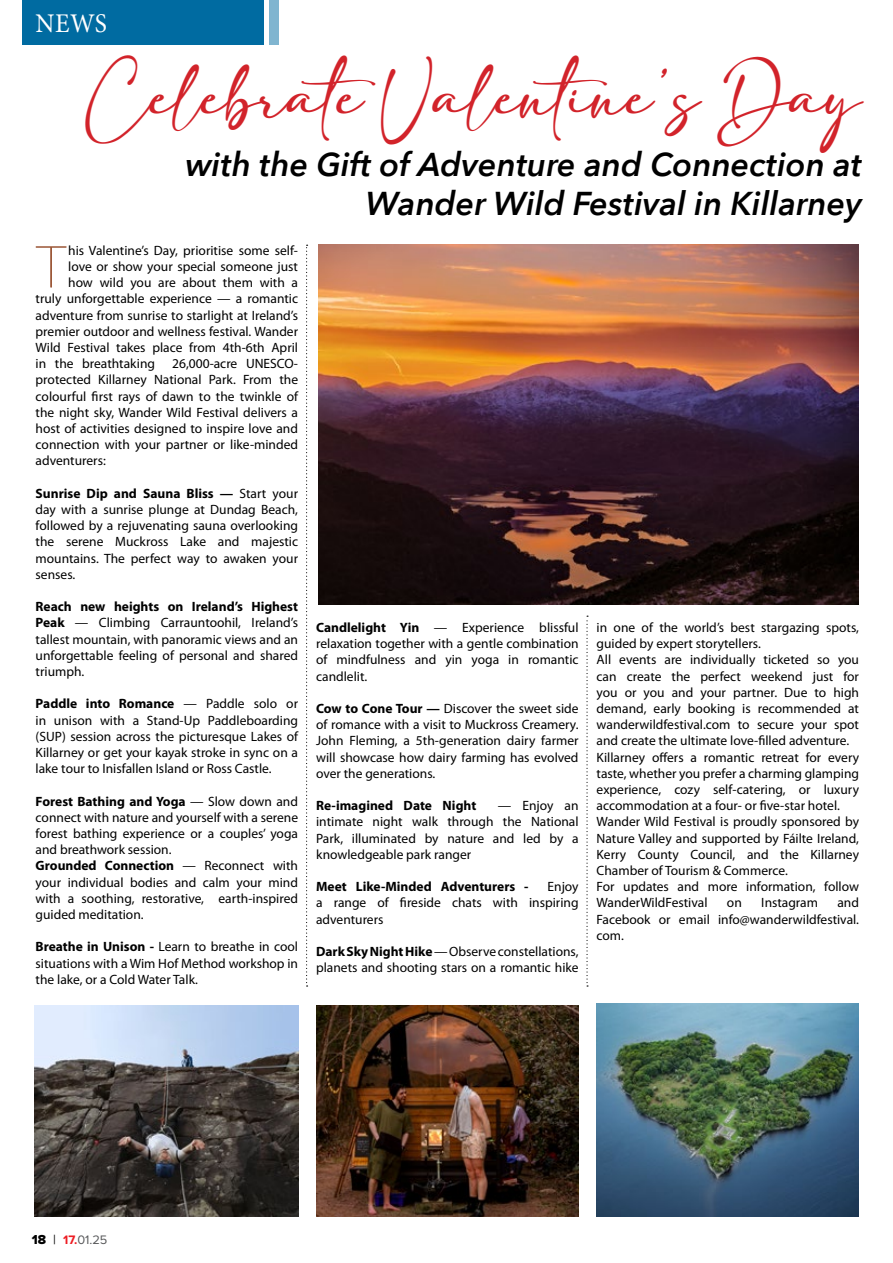
<style>
.page{position:relative;width:893px;height:1263px;background:#fff}
.page>*{position:absolute;margin:0;border:0;box-sizing:border-box;transform-origin:0 0}
.t1{font:300 61.5px "Bryant";color:#9c5838}
.t2{font:48px "adelia";color:#d2232a}
.t3{font:italic 600 33px/39.6px "Avenir Next";color:#000;text-align:right}
.t4{font:27px "Minion Pro";color:#fff;scale:.95 1}
.t5{font:13.5px/16.2px "Myriad Pro";color:#000;text-align:justify}
.t6{font:700 13.5px "Myriad Pro";color:#000}
.t7{font:12.75px "Proxima Nova";color:#58595b}
.s1{font-weight:700}
.s2{font-family:"Proxima Nova Extrabld";font-size:13.5px;color:#000101}
.s3{font-size:13.5px;color:#000101}
.s4{font-weight:700;color:#ed1d24}
</style>
<div class="page">
<div style="left:23px;top:0;width:241px;height:45px;background:#006ba1"></div>
<div style="left:269px;top:0;width:9px;height:45px;background:#80b5d0"></div>
<svg style="left:306px;top:245px;width:2px;height:741px"></svg>
<svg style="left:586px;top:616px;width:2px;height:370px"></svg>
<img style="left:318px;top:245px;width:541px;height:360px">
<img style="left:34px;top:1006px;width:264px;height:210px">
<img style="left:316px;top:1006px;width:263px;height:210px">
<img style="left:597px;top:1003px;width:262px;height:213px">
<h3 class="t4" style="left:35px;top:6px;width:77px">NEWS</h3>
<h2 class="t2" style="left:85px;top:71px;width:778px">Celebrate Valentine’s Day</h2>
<h3 class="t3" style="left:186px;top:143px;width:678px">with the Gift of Adventure and Connection at<br>Wander Wild Festival in Killarney</h3>
<h1 class="t1" style="left:34px;top:232px;width:36px">T</h1>
<p class="t5" style="left:68px;top:242px;width:231px">his Valentine’s Day, prioritise some self-</p>
<p class="t5" style="left:68px;top:258px;width:231px">love or show your special someone just</p>
<p class="t5" style="left:68px;top:274px;width:231px">how wild you are about them with a</p>
<p class="t5" style="left:36px;top:291px;width:264px">truly unforgettable experience — a romantic</p>
<p class="t5" style="left:36px;top:307px;width:264px">adventure from sunrise to starlight at Ireland’s</p>
<p class="t5" style="left:36px;top:323px;width:264px">premier outdoor and wellness festival. Wander</p>
<p class="t5" style="left:36px;top:339px;width:264px">Wild Festival takes place from 4th-6th April</p>
<p class="t5" style="left:36px;top:355px;width:121px">in the breathtaking</p>
<p class="t5" style="left:36px;top:355px;width:264px;text-indent:137px">26,000-acre UNESCO&shy;protected Killarney National Park. From the colourful first rays of dawn to the twinkle of the night sky, Wander Wild Festival delivers a host of activities designed to inspire love and connection with your partner or like-minded adventurers:</p>
<p class="t5" style="left:36px;top:485px;width:264px"><span class="s1">Sunrise Dip and Sauna Bliss —</span> Start your day with a sunrise plunge at Dundag Beach, followed by a rejuvenating sauna overlooking the serene Muckross Lake and majestic mountains. The perfect way to awaken your senses.</p>
<p class="t5" style="left:36px;top:598px;width:264px"><span class="s1">Reach new heights on Ireland’s Highest Peak</span> — Climbing Carrauntoohil, Ireland’s tallest mountain, with panoramic views and an unforgettable feeling of personal and shared triumph.</p>
<p class="t5" style="left:36px;top:696px;width:264px"><span class="s1">Paddle into Romance</span> — Paddle solo or in unison with a Stand-Up Paddleboarding (SUP) session across the picturesque Lakes of Killarney or get your kayak stroke in sync on a lake tour to Inisfallen Island or Ross Castle.</p>
<p class="t5" style="left:36px;top:793px;width:264px;text-align:left"><span class="s1">Forest Bathing and Yoga</span> — Slow down and connect with nature and yourself with a serene forest bathing experience or a couples’ yoga and breathwork session.<br><span class="s1">Grounded Connection</span> — Reconnect with your individual bodies and calm your mind with a soothing, restorative, earth-inspired guided meditation.</p>
<p class="t5" style="left:36px;top:939px;width:264px"><span class="s1">Breathe in Unison -</span> Learn to breathe in cool situations with a Wim Hof Method workshop in the lake, or a Cold Water Talk.</p>
<p class="t5" style="left:316px;top:619px;width:264px"><span class="s1">Candlelight Yin</span> — Experience blissful relaxation together with a gentle combination of mindfulness and yin yoga in romantic candlelit.</p>
<p class="t5" style="left:316px;top:700px;width:264px"><span class="s1">Cow to Cone Tour —</span> Discover the sweet side of romance with a visit to Muckross Creamery.<br>John Fleming, a 5th-generation dairy farmer will showcase how dairy farming has evolved over the generations.</p>
<p class="t6" style="left:316px;top:797px;width:162px">Re-imagined Date Night</p>
<p class="t5" style="left:316px;top:797px;width:264px;text-indent:182px">— Enjoy an intimate night walk through the National Park, illuminated by nature and led by a knowledgeable park ranger</p>
<p class="t6" style="left:316px;top:878px;width:214px">Meet Like-Minded Adventurers -</p>
<p class="t5" style="left:316px;top:878px;width:264px;text-indent:231px">Enjoy a range of fireside chats with inspiring adventurers</p>
<p class="t5" style="left:316px;top:943px;width:264px"><span class="s1">Dark Sky Night Hike</span> — Observe constellations, planets and shooting stars on a romantic hike</p>
<p class="t5" style="left:597px;top:619px;width:264px;text-align:left">in one of the world’s best stargazing spots, guided by expert storytellers.<br>All events are individually ticketed so you can create the perfect weekend just for you or you and your partner. Due to high demand, early booking is recommended at wanderwildfestival.com to secure your spot and create the ultimate love-filled adventure.<br>Killarney offers a romantic retreat for every taste, whether you prefer a charming glamping experience, cozy self-catering, or luxury accommodation at a four- or five-star hotel.<br>Wander Wild Festival is proudly sponsored by Nature Valley and supported by Fáilte Ireland, Kerry County Council, and the Killarney Chamber of Tourism &amp; Commerce.<br>For updates and more information, follow WanderWildFestival</p>
<p class="t5" style="left:597px;top:895px;width:264px;text-indent:241px">and Facebook or email info@wanderwildfestival. com.</p>
<p class="t5" style="left:727px;top:895px;width:16px">on</p>
<p class="t5" style="left:761px;top:895px;width:58px">Instagram</p>
<p class="t7" style="left:32px;top:1234px;width:77px"><span class="s2">18</span> <span class="s3">|</span> <span class="s4">17.</span>01.25</p>
</div>
